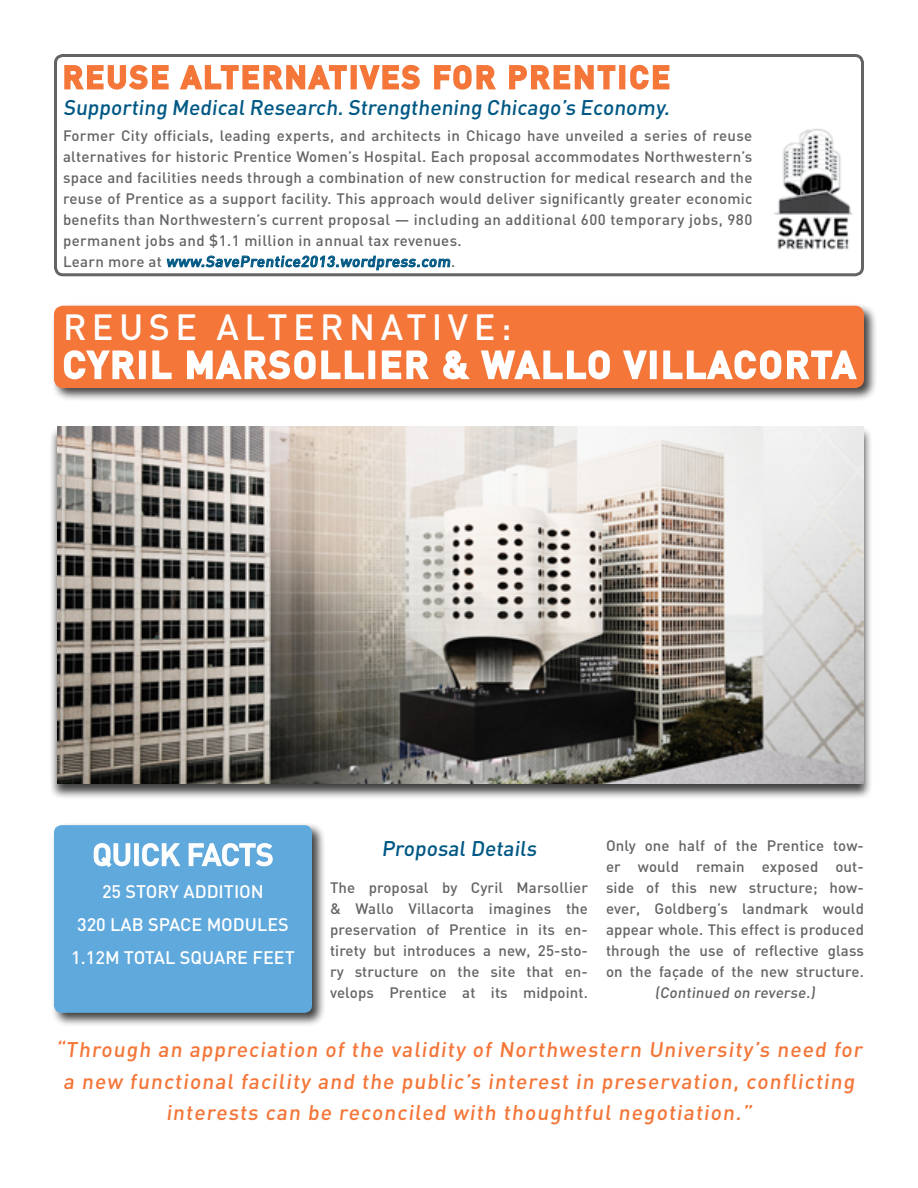
<style>
.page{position:relative;width:918px;height:1188px;background:#fff}
.page>*{position:absolute;margin:0;border:0;box-sizing:border-box;transform-origin:0 0}
.t1{font:500 36px "DIN";letter-spacing:.08em;color:#fff}
.t2{font:500 36px "DIN";letter-spacing:.15em;color:#fff}
.t3{font:500 30px "DIN";letter-spacing:.1em;color:#f47639}
.t4{font:500 30px "DIN";color:#fff}
.t5{font:500 21px/31.5px "DIN";color:#f47639;text-align:center}
.t6{font:500 21px "DIN";color:#005884}
.t7{font:500 18px/33px "DIN";color:#fff;text-align:center}
.t8{font:500 15px/21px "DIN";letter-spacing:.02em;color:#636466;text-align:justify}
.s1{color:#005884}
</style>
<div class="page">
<div style="left:51px;top:303px;width:827px;height:99px;background:#000;opacity:.75"></div>
<div style="left:56px;top:307px;width:806px;height:80px;background:#f47639;border-radius:8px"></div>
<div style="left:54px;top:306px;width:810px;height:82px;border:3px solid #f47639;border-radius:8px"></div>
<div style="left:51px;top:823px;width:275px;height:204px;background:#000;opacity:.75"></div>
<div style="left:54px;top:825px;width:258px;height:188px;background:#60a9dd;border-radius:8px"></div>
<svg style="left:93px;top:843px;width:38px;height:25px"></svg>
<div style="left:134px;top:843px;width:5px;height:23px;border:2px solid #fff"></div>
<svg style="left:142px;top:843px;width:39px;height:24px"></svg>
<svg style="left:188px;top:843px;width:85px;height:24px"></svg>
<div style="left:49px;top:427px;width:824px;height:373px;background:#000;opacity:.75"></div>
<img style="left:57px;top:427px;width:807px;height:357px">
<svg style="left:63px;top:350px;width:72px;height:30px"></svg>
<div style="left:139px;top:350px;width:7px;height:29px;border:3px solid #fff"></div>
<svg style="left:152px;top:350px;width:20px;height:30px"></svg>
<svg style="left:187px;top:350px;width:177px;height:30px"></svg>
<div style="left:368px;top:350px;width:7px;height:29px;border:3px solid #fff"></div>
<svg style="left:381px;top:350px;width:48px;height:30px"></svg>
<svg style="left:443px;top:350px;width:27px;height:30px"></svg>
<svg style="left:481px;top:350px;width:129px;height:30px"></svg>
<svg style="left:623px;top:350px;width:24px;height:30px"></svg>
<div style="left:650px;top:350px;width:7px;height:29px;border:3px solid #fff"></div>
<svg style="left:663px;top:350px;width:194px;height:30px"></svg>
<div style="left:54px;top:54px;width:810px;height:222px;border:3px solid #636466;border-radius:8px"></div>
<svg style="left:64px;top:64px;width:105px;height:26px"></svg>
<svg style="left:180px;top:65px;width:167px;height:25px"></svg>
<div style="left:351px;top:65px;width:6px;height:24px;border:3px solid #f47639"></div>
<svg style="left:359px;top:64px;width:61px;height:26px"></svg>
<svg style="left:434px;top:64px;width:62px;height:26px"></svg>
<svg style="left:509px;top:65px;width:107px;height:25px"></svg>
<div style="left:619px;top:65px;width:6px;height:24px;border:3px solid #f47639"></div>
<svg style="left:630px;top:64px;width:40px;height:26px"></svg>
<img style="left:774px;top:129px;width:79px;height:121px">
<svg style="left:166px;top:255px;width:285px;height:16px"></svg>
<h2 class="t3" style="left:63px;top:58px;width:608px">REUSE ALTERNATIVES FOR PRENTICE</h2>
<h3 class="t6" style="left:63px;top:94px;width:611px">Supporting Medical Research. Strengthening Chicago’s Economy.</h3>
<p class="t8" style="left:63px;top:124px;width:691px;text-align:left">Former City officials, leading experts, and architects in Chicago have unveiled a series of reuse alternatives for historic Prentice Women’s Hospital. Each proposal accommodates Northwestern’s space and facilities needs through a combination of new construction for medical research and the reuse of Prentice as a support facility. This approach would deliver significantly greater economic benefits than Northwestern’s current proposal — including an additional 600 temporary jobs, 980 permanent jobs and $1.1 million in annual tax revenues.<br>Learn more at <span class="s1">www.SavePrentice2013.wordpress.com</span>.</p>
<h1 class="t2" style="left:63px;top:304px;width:450px">REUSE ALTERNATIVE:</h1>
<h1 class="t1" style="left:63px;top:342px;width:794px">CYRIL MARSOLLIER &amp; WALLO VILLACORTA</h1>
<h2 class="t4" style="left:92px;top:835px;width:183px">QUICK FACTS</h2>
<p class="t7" style="left:71px;top:875px;width:225px">25 STORY ADDITION<br>320 LAB SPACE MODULES<br>1.12M TOTAL SQUARE FEET</p>
<h3 class="t6" style="left:381px;top:835px;width:160px">Proposal Details</h3>
<p class="t8" style="left:330px;top:877px;width:260px">The proposal by Cyril Marsollier &amp; Wallo Villacorta imagines the preservation of Prentice in its en&shy;tirety but introduces a new, 25-sto&shy;ry structure on the site that en&shy;velops Prentice at its midpoint.</p>
<p class="t8" style="left:606px;top:835px;width:260px;text-align:center">Only one half of the Prentice tow&shy;er would remain exposed out&shy;side of this new structure; how&shy;ever, Goldberg’s landmark would appear whole. This effect is produced through the use of reflective glass on the façade of the new structure. (Continued on reverse.)</p>
<h3 class="t5" style="left:56px;top:1033px;width:812px">“Through an appreciation of the validity of Northwestern University’s need for a new functional facility and the public’s interest in preservation, conflicting interests can be reconciled with thoughtful negotiation.”</h3>
</div>
